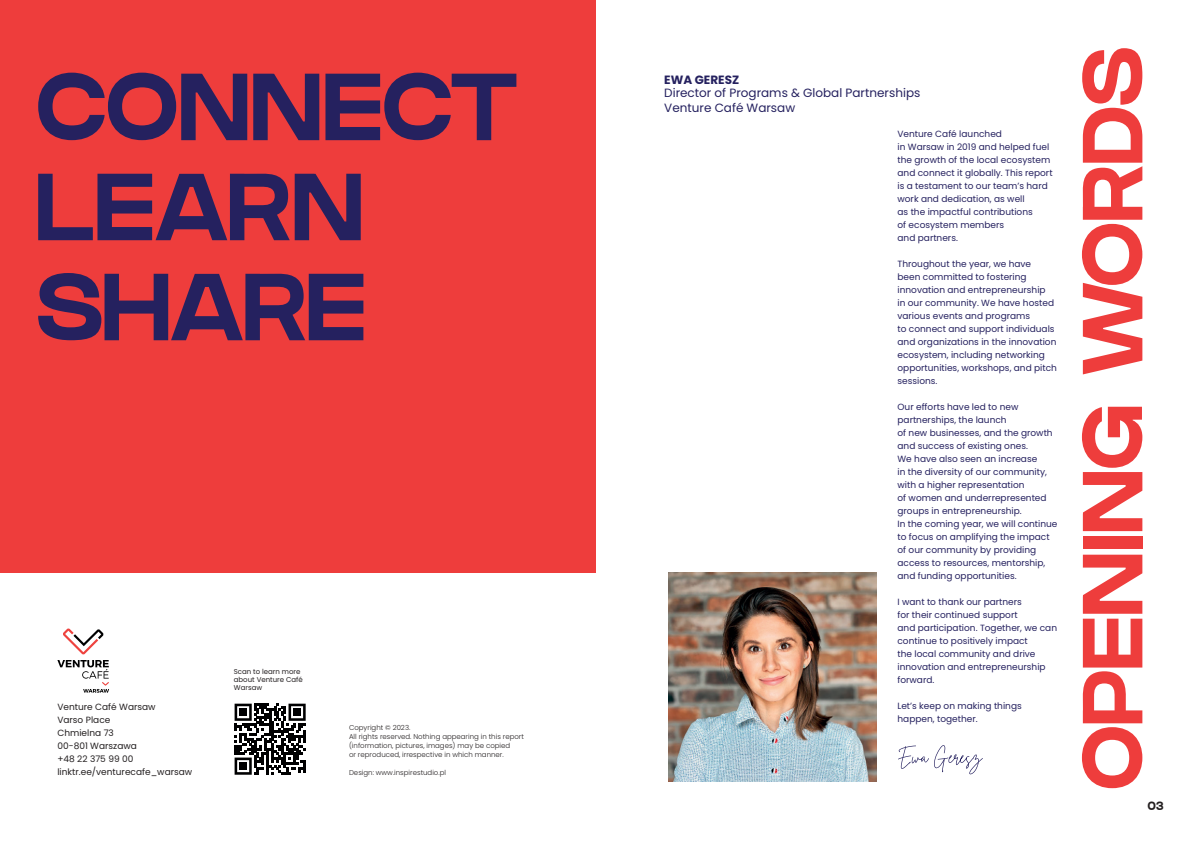
<style>
.page{position:relative;width:1191px;height:842px;background:#fff}
.page>*{position:absolute;margin:0;border:0;box-sizing:border-box;transform-origin:0 0}
.t1{font:95px/100px "GRIFTER Bold";letter-spacing:-.02em;color:#25215f}
.t2{font:85px "GRIFTER Bold";letter-spacing:-.01em;color:#ee3d3c}
.t3{font:12px/14.4px "Poppins";color:#25215f}
.t4{font:700 12px "Poppins";color:#25215f}
.t5{font:12px "GRIFTER Bold";color:#231f20}
.t6{font:9px/13px "Poppins";color:#25215f}
.t7{font:9px/13px "Poppins";color:#231f20}
.t8{font:300 7px/9px "Poppins";color:#231f20}
.t9{font:7px/8.4px "Poppins";color:#231f20}
</style>
<div class="page">
<div style="left:0;top:0;width:595px;height:573px;background:#ee3d3c"></div>
<img style="left:668px;top:573px;width:209px;height:209px">
<svg style="left:898px;top:745px;width:85px;height:29px"></svg>
<svg style="left:235px;top:704px;width:71px;height:71px"></svg>
<div style="left:239px;top:708px;width:8px;height:8px;background:#000001"></div>
<div style="left:293px;top:708px;width:8px;height:8px;background:#000001"></div>
<div style="left:239px;top:762px;width:8px;height:8px;background:#000001"></div>
<svg style="left:63px;top:628px;width:41px;height:26px"></svg>
<svg style="left:57px;top:660px;width:52px;height:33px"></svg>
<h1 class="t1" style="left:36px;top:58px;width:485px">CONNECT<br>LEARN<br>SHARE</h1>
<p class="t7" style="left:57px;top:701px;width:136px">Venture Café Warsaw<br>Varso Place<br>Chmielna 73<br>00-801 Warszawa<br>+48 22 375 99 00 linktr.ee/venturecafe_warsaw</p>
<p class="t9" style="left:234px;top:667px;width:71px">Scan to learn more about Venture Café<br>Warsaw</p>
<p class="t8" style="left:349px;top:723px;width:176px">Copyright © 2023.<br>All rights reserved. Nothing appearing in this report (information, pictures, images) may be copied<br>or reproduced, irrespective in which manner.</p>
<p class="t8" style="left:349px;top:768px;width:98px">Design: www.inspirestudio.pl</p>
<h3 class="t4" style="left:664px;top:73px;width:76px">EWA GERESZ</h3>
<h3 class="t3" style="left:664px;top:86px;width:258px">Director of Programs &amp; Global Partnerships<br>Venture Café Warsaw</h3>
<p class="t6" style="left:897px;top:127px;width:157px">Venture Café launched<br>in Warsaw in 2019 and helped fuel the growth of the local ecosystem and connect it globally. This report is a testament to our team’s hard work and dedication, as well<br>as the impactful contributions<br>of ecosystem members<br>and partners.</p>
<p class="t6" style="left:897px;top:257px;width:161px">Throughout the year, we have<br>been committed to fostering innovation and entrepreneurship<br>in our community. We have hosted various events and programs<br>to connect and support individuals and organizations in the innovation ecosystem, including networking opportunities, workshops, and pitch sessions.</p>
<p class="t6" style="left:897px;top:400px;width:161px">Our efforts have led to new partnerships, the launch<br>of new businesses, and the growth and success of existing ones.<br>We have also seen an increase<br>in the diversity of our community, with a higher representation<br>of women and underrepresented groups in entrepreneurship.<br>In the coming year, we will continue to focus on amplifying the impact of our community by providing access to resources, mentorship, and funding opportunities.</p>
<p class="t6" style="left:897px;top:595px;width:161px">I want to thank our partners<br>for their continued support<br>and participation. Together, we can continue to positively impact<br>the local community and drive innovation and entrepreneurship forward.</p>
<p class="t6" style="left:897px;top:699px;width:126px">Let’s keep on making things happen, together.</p>
<h2 class="t2" style="left:1062px;top:790px;width:746px;rotate:-90deg">OPENING WORDS</h2>
<h3 class="t5" style="left:1147px;top:799px;width:18px">03</h3>
</div>
